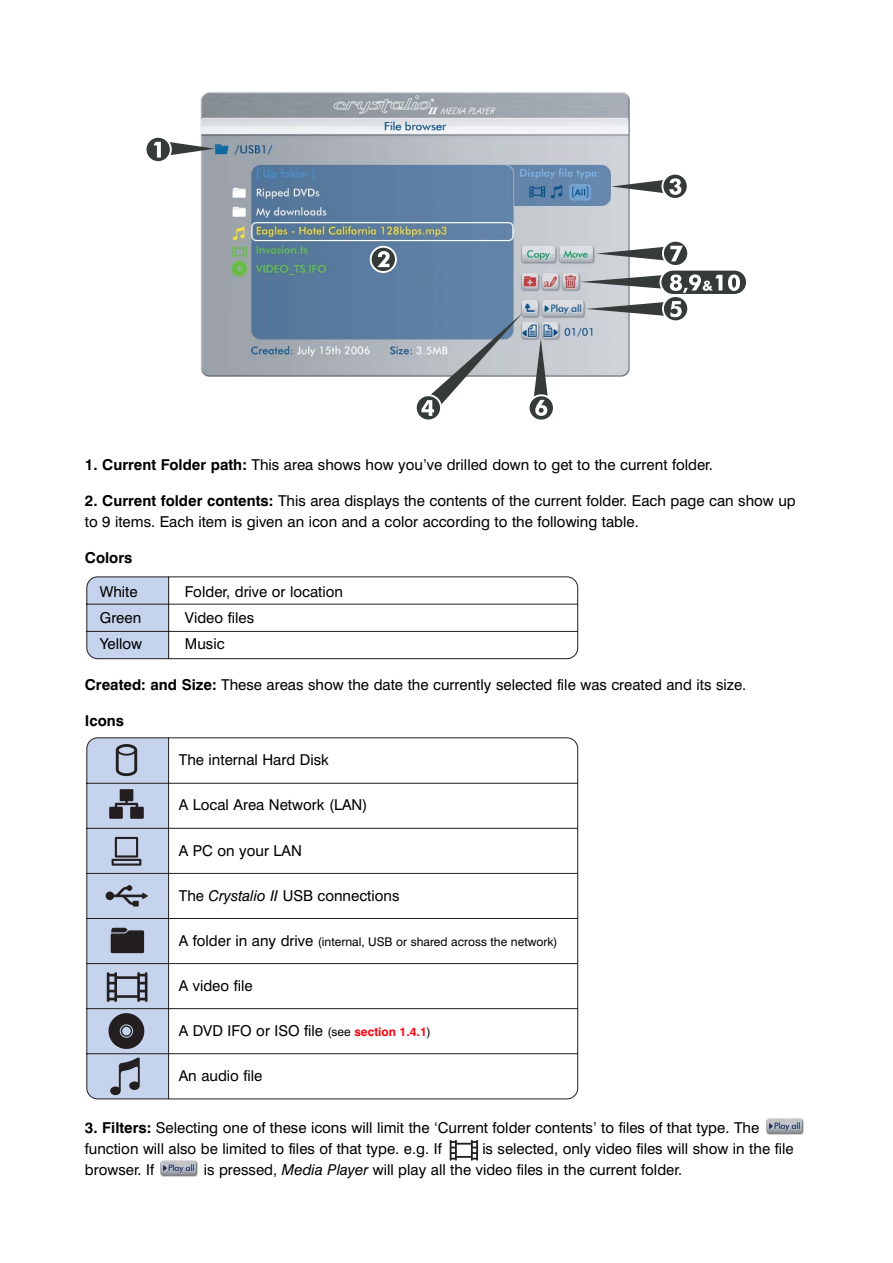
<style>
.page{position:relative;width:893px;height:1263px;background:#fff}
.page>*{position:absolute;margin:0;border:0;box-sizing:border-box;transform-origin:0 0}
.t1{font:15px/21px "Swiss 721 BT";color:#000}
.t2{font:700 15px "Swiss 721 BT";color:#000}
.t3{font:12px "Swiss 721 BT";color:#000}
.s1{font-weight:700}
.s2{font-style:italic}
.s3{font-size:15px}
.s4{font-size:12px}
.s5{font-weight:700;font-size:12px;color:#ff000f}
</style>
<div class="page">
<img style="left:160px;top:1160px;width:38px;height:16px">
<img style="left:766px;top:1118px;width:37px;height:16px">
<svg style="left:86px;top:737px;width:492px;height:362px"></svg>
<svg style="left:87px;top:738px;width:82px;height:361px;background:#aab4c9"></svg>
<svg style="left:86px;top:576px;width:492px;height:83px"></svg>
<img style="left:201px;top:91px;width:429px;height:286px">
<svg style="left:371px;top:247px;width:25px;height:25px"></svg>
<div style="left:370px;top:246px;width:27px;height:27px;border:2px solid #fff;border-radius:50%"></div>
<svg style="left:377px;top:251px;width:13px;height:16px"></svg>
<svg style="left:662px;top:174px;width:26px;height:25px"></svg>
<div style="left:661px;top:173px;width:28px;height:27px;border:2px solid #fff;border-radius:50%"></div>
<svg style="left:611px;top:178px;width:70px;height:17px"></svg>
<svg style="left:663px;top:296px;width:25px;height:25px"></svg>
<div style="left:662px;top:295px;width:27px;height:27px;border:2px solid #fff;border-radius:50%"></div>
<svg style="left:586px;top:301px;width:96px;height:16px"></svg>
<div style="left:660px;top:270px;width:87px;height:25px;background:#353b39;border-radius:13px"></div>
<div style="left:659px;top:269px;width:89px;height:27px;border:2px solid #fff;border-radius:13px"></div>
<svg style="left:580px;top:274px;width:142px;height:19px"></svg>
<svg style="left:728px;top:274px;width:12px;height:17px"></svg>
<svg style="left:663px;top:241px;width:25px;height:25px"></svg>
<div style="left:662px;top:240px;width:27px;height:27px;border:2px solid #fff;border-radius:50%"></div>
<svg style="left:596px;top:246px;width:86px;height:15px"></svg>
<div style="left:146px;top:137px;width:25px;height:25px;background:#353b39;border-radius:50%"></div>
<div style="left:145px;top:136px;width:27px;height:27px;border:2px solid #fff;border-radius:50%"></div>
<svg style="left:154px;top:141px;width:61px;height:17px"></svg>
<svg style="left:529px;top:395px;width:25px;height:26px"></svg>
<div style="left:528px;top:394px;width:27px;height:27px;border:2px solid #fff;border-radius:50%"></div>
<svg style="left:533px;top:338px;width:15px;height:78px"></svg>
<svg style="left:412px;top:313px;width:111px;height:107px"></svg>
<svg style="left:450px;top:1140px;width:28px;height:21px"></svg>
<p class="t1" style="left:85px;top:456px;width:630px"><span class="s1">1. Current Folder path:</span> This area shows how you’ve drilled down to get to the current folder.</p>
<p class="t1" style="left:85px;top:492px;width:712px"><span class="s1">2. Current folder contents:</span> This area displays the contents of the current folder. Each page can show up to 9 items. Each item is given an icon and a color according to the following table.</p>
<p class="t2" style="left:85px;top:553px;width:49px">Colors</p>
<p class="t1" style="left:100px;top:583px;width:39px">White</p>
<p class="t1" style="left:185px;top:583px;width:160px">Folder, drive or location</p>
<p class="t1" style="left:100px;top:609px;width:43px">Green</p>
<p class="t1" style="left:185px;top:609px;width:71px">Video files</p>
<p class="t1" style="left:100px;top:634px;width:44px">Yellow</p>
<p class="t1" style="left:185px;top:634px;width:41px">Music</p>
<p class="t1" style="left:85px;top:676px;width:663px"><span class="s1">Created: and Size:</span> These areas show the date the currently selected file was created and its size.</p>
<p class="t2" style="left:85px;top:716px;width:41px">Icons</p>
<p class="t1" style="left:179px;top:751px;width:152px">The internal Hard Disk</p>
<p class="t1" style="left:179px;top:796px;width:190px">A Local Area Network (LAN)</p>
<p class="t1" style="left:179px;top:841px;width:125px">A PC on your LAN</p>
<p class="t1" style="left:179px;top:886px;width:222px">The <span class="s2">Crystalio II</span> USB connections</p>
<p class="t3" style="left:179px;top:937px;width:380px"><span class="s3">A folder in any drive</span> (internal, USB or shared across the network)</p>
<p class="t1" style="left:179px;top:976px;width:75px">A video file</p>
<p class="t1" style="left:179px;top:1022px;width:254px">A DVD IFO or ISO file <span class="s4">(see</span> <span class="s5">section 1.4.1</span><span class="s4">)</span></p>
<p class="t1" style="left:179px;top:1067px;width:85px">An audio file</p>
<p class="t1" style="left:85px;top:1118px;width:676px"><span class="s1">3. Filters:</span> Selecting one of these icons will limit the ‘Current folder contents’ to files of that type. The function will also be limited to files of that type. e.g. If</p>
<p class="t1" style="left:482px;top:1139px;width:313px">is selected, only video files will show in the file</p>
<p class="t1" style="left:85px;top:1160px;width:71px">browser. If</p>
<p class="t1" style="left:204px;top:1160px;width:480px">is pressed, <span class="s2">Media Player</span> will play all the video files in the current folder.</p>
</div>
